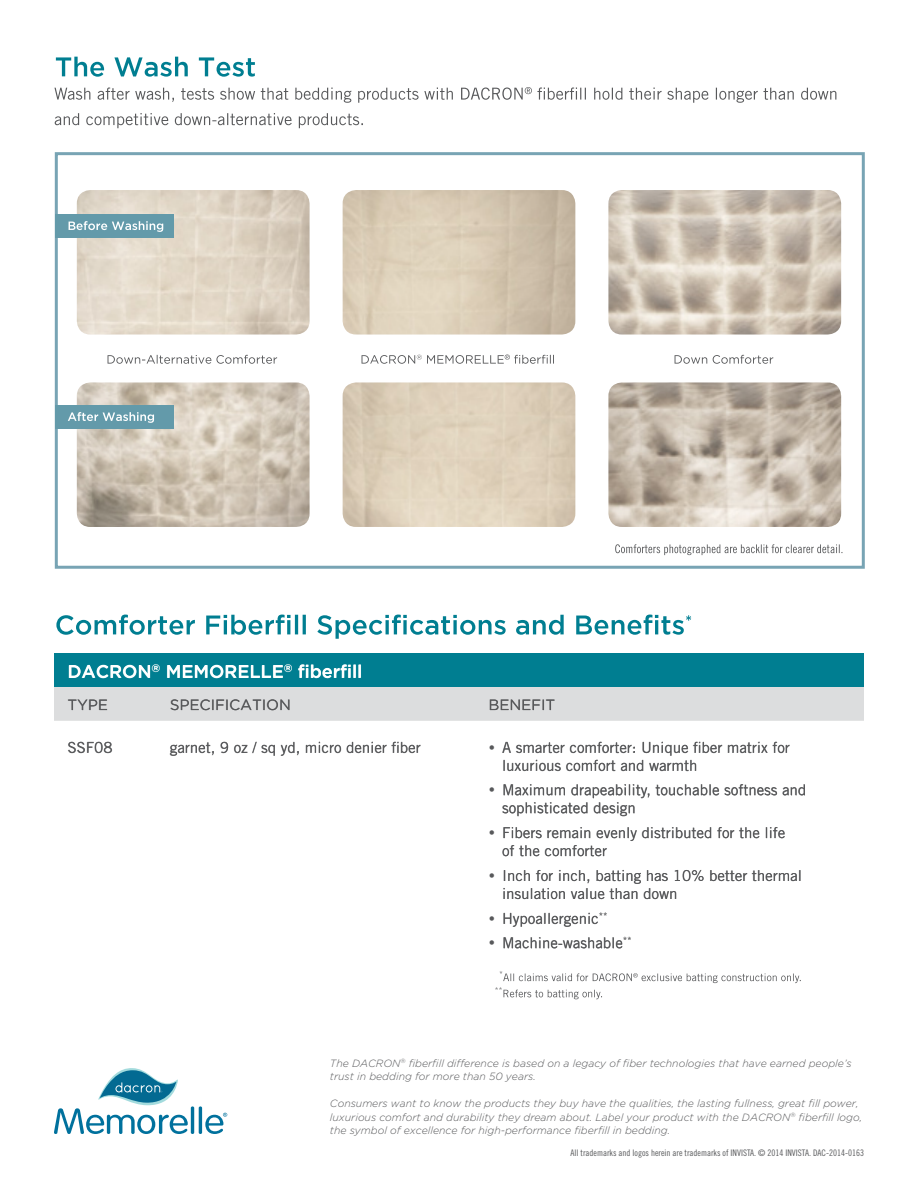
<style>
.page{position:relative;width:918px;height:1188px;background:#fff}
.page>*{position:absolute;margin:0;border:0;box-sizing:border-box;transform-origin:0 0}
.t1{font:500 18px "Gotham";color:#fff}
.t2{font:15px/18px "Trade Gothic";color:#58595b}
.t3{font:15px "Gotham";color:#58595b}
.t4{font:italic 300 10.5px/13.5px "Gotham";color:#58595b}
.t5{font:9px "Trade Gothic Cond Eighteen";color:#58595b}
</style>
<div class="page">
<img style="left:77px;top:190px;width:233px;height:145px">
<img style="left:77px;top:382px;width:233px;height:145px">
<img style="left:608px;top:190px;width:233px;height:145px">
<img style="left:608px;top:382px;width:233px;height:145px">
<div style="left:54px;top:653px;width:810px;height:34px;background:#007e91"></div>
<svg style="left:504px;top:937px;width:127px;height:12px"></svg>
<svg style="left:504px;top:912px;width:103px;height:15px"></svg>
<svg style="left:504px;top:870px;width:296px;height:29px"></svg>
<svg style="left:503px;top:827px;width:282px;height:29px"></svg>
<svg style="left:502px;top:784px;width:303px;height:32px"></svg>
<svg style="left:502px;top:742px;width:288px;height:29px"></svg>
<svg style="left:170px;top:742px;width:250px;height:14px"></svg>
<svg style="left:68px;top:742px;width:44px;height:11px"></svg>
<div style="left:54px;top:687px;width:810px;height:34px;background:#dcddde"></div>
<svg style="left:69px;top:664px;width:292px;height:14px"></svg>
<svg style="left:56px;top:57px;width:199px;height:20px"></svg>
<svg style="left:55px;top:113px;width:308px;height:15px"></svg>
<svg style="left:54px;top:87px;width:782px;height:16px"></svg>
<svg style="left:56px;top:615px;width:635px;height:24px"></svg>
<svg style="left:495px;top:971px;width:306px;height:28px"></svg>
<svg style="left:108px;top:355px;width:169px;height:9px"></svg>
<svg style="left:362px;top:354px;width:192px;height:10px"></svg>
<svg style="left:675px;top:355px;width:98px;height:9px"></svg>
<svg style="left:615px;top:544px;width:227px;height:11px"></svg>
<div style="left:55px;top:152px;width:810px;height:417px;border:3px solid #78a4b4"></div>
<div style="left:55px;top:214px;width:118px;height:23px;background:#639aaa"></div>
<div style="left:55px;top:405px;width:118px;height:23px;background:#639aaa"></div>
<svg style="left:68px;top:412px;width:86px;height:11px"></svg>
<svg style="left:69px;top:221px;width:94px;height:11px"></svg>
<svg style="left:54px;top:1068px;width:134px;height:66px"></svg>
<hr style="left:191px;top:1106px;width:3px;height:28px;background:#00719d;border-radius:2px">
<hr style="left:199px;top:1106px;width:3px;height:28px;background:#00719d;border-radius:2px">
<svg style="left:205px;top:1113px;width:22px;height:21px"></svg>
<h1 class="t1" style="left:68px;top:661px;width:296px">DACRON<sup>®</sup> MEMORELLE<sup>®</sup> fiberfill</h1>
<h2 class="t3" style="left:68px;top:697px;width:42px">TYPE</h2>
<h2 class="t3" style="left:170px;top:697px;width:122px">SPECIFICATION</h2>
<h2 class="t3" style="left:489px;top:697px;width:68px">BENEFIT</h2>
<h2 class="t2" style="left:68px;top:738px;width:46px">SSF08</h2>
<h2 class="t2" style="left:170px;top:738px;width:252px">garnet, 9 oz / sq yd, micro denier fiber</h2>
<h2 class="t2" style="left:502px;top:738px;width:289px">A smarter comforter: Unique fiber matrix for luxurious comfort and warmth</h2>
<h2 class="t2" style="left:502px;top:781px;width:306px">Maximum drapeability, touchable softness and sophisticated design</h2>
<h2 class="t2" style="left:502px;top:824px;width:285px">Fibers remain evenly distributed for the life of the comforter</h2>
<h2 class="t2" style="left:502px;top:866px;width:301px">Inch for inch, batting has 10% better thermal insulation value than down</h2>
<h2 class="t2" style="left:502px;top:906px;width:131px;line-height:24.8px">Hypoallergenic<sup>**<br></sup>Machine-washable<sup>**</sup></h2>
<p class="t4" style="left:330px;top:1056px;width:523px">The DACRON<sup>®</sup> fiberfill difference is based on a legacy of fiber technologies that have earned people’s trust in bedding for more than 50 years.</p>
<p class="t4" style="left:330px;top:1097px;width:534px">Consumers want to know the products they buy have the qualities, the lasting fullness, great fill power, luxurious comfort and durability they dream about. Label your product with the DACRON<sup>®</sup> fiberfill logo, the symbol of excellence for high-performance fiberfill in bedding.</p>
<p class="t5" style="left:571px;top:1148px;width:295px">All trademarks and logos herein are trademarks of INVISTA. © 2014 INVISTA. DAC-2014-0163</p>
</div>
